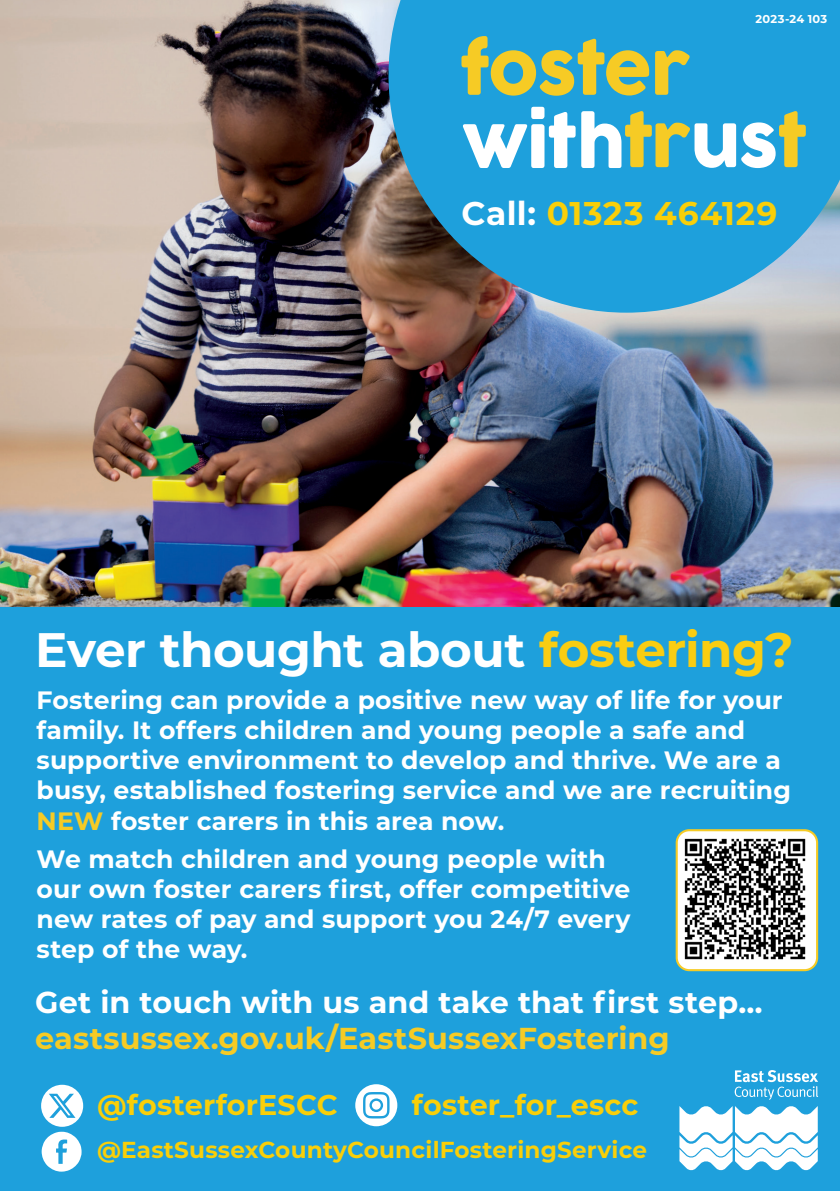
<style>
.page{position:relative;width:840px;height:1191px;background:#fff}
.page>*{position:absolute;margin:0;border:0;box-sizing:border-box;transform-origin:0 0}
.t1{font:700 48.4px "Montserrat";letter-spacing:-.01em;color:#fff}
.t2{font:700 32.8px "Montserrat";letter-spacing:.02em;color:#f9cf09}
.t3{font:700 30.2px/36.2px "Montserrat";letter-spacing:.005em;color:#fff}
.t4{font:700 28.6px "Montserrat";letter-spacing:.01em;color:#f9cf09}
.t5{font:700 25px/30.2px "Montserrat";letter-spacing:.005em;color:#fff}
.t6{font:700 23.2px "Montserrat";letter-spacing:.01em;color:#f9cf09}
.t7{font:700 11.4px "Montserrat";letter-spacing:.03em;color:#fff}
.s1{color:#fff}
.s2{color:#f9cd12}
.s3{color:#f6cb25}
</style>
<div class="page">
<img style="left:0;top:0;width:839px;height:608px">
<div style="left:0;top:608px;width:839px;height:583px;background:#1ea0dc"></div>
<svg style="left:388px;top:0;width:451px;height:313px;background:#349aca"></svg>
<svg style="left:461px;top:36px;width:187px;height:60px;background:#86b483"></svg>
<svg style="left:654px;top:50px;width:35px;height:45px;background:#8ab57f"></svg>
<svg style="left:462px;top:107px;width:113px;height:61px"></svg>
<svg style="left:581px;top:111px;width:224px;height:57px"></svg>
<svg style="left:679px;top:1106px;width:138px;height:64px"></svg>
<svg style="left:734px;top:1070px;width:83px;height:29px"></svg>
<svg style="left:42px;top:1131px;width:39px;height:40px"></svg>
<div style="left:41px;top:1084px;width:42px;height:42px;background:#fff;border-radius:50%"></div>
<svg style="left:49px;top:1093px;width:26px;height:24px"></svg>
<div style="left:355px;top:1084px;width:42px;height:42px;background:#fff;border-radius:50%"></div>
<svg style="left:363px;top:1092px;width:26px;height:26px"></svg>
<div style="left:676px;top:830px;width:140px;height:140px;background:#fff;border-radius:13px"></div>
<img style="left:680px;top:834px;width:126px;height:126px">
<div style="left:675px;top:829px;width:142px;height:142px;border:2px solid #f6cb25;border-radius:13px"></div>
<p class="t7" style="left:755px;top:11px;width:73px">2023-24 103</p>
<p class="t2" style="left:461px;top:190px;width:317px"><span class="s1">Call:</span> 01323 464129</p>
<p class="t1" style="left:35px;top:615px;width:759px">Ever thought about <span class="s2">fostering?</span></p>
<p class="t5" style="left:37px;top:684px;width:755px">Fostering can provide a positive new way of life for your family. It offers children and young people a safe and supportive environment to develop and thrive. We are a busy, established fostering service and we are recruiting <span class="s3">NEW</span> foster carers in this area now.</p>
<p class="t5" style="left:37px;top:842px;width:595px">We match children and young people with our own foster carers first, offer competitive new rates of pay and support you 24/7 every step of the way.</p>
<p class="t3" style="left:35px;top:982px;width:728px">Get in touch with us and take that first step… <span class="s3">eastsussex.gov.uk/EastSussexFostering</span></p>
<p class="t4" style="left:97px;top:1083px;width:242px">@fosterforESCC</p>
<p class="t4" style="left:411px;top:1083px;width:228px">foster_for_escc</p>
<p class="t6" style="left:97px;top:1133px;width:551px">@EastSussexCountyCouncilFosteringService</p>
</div>
